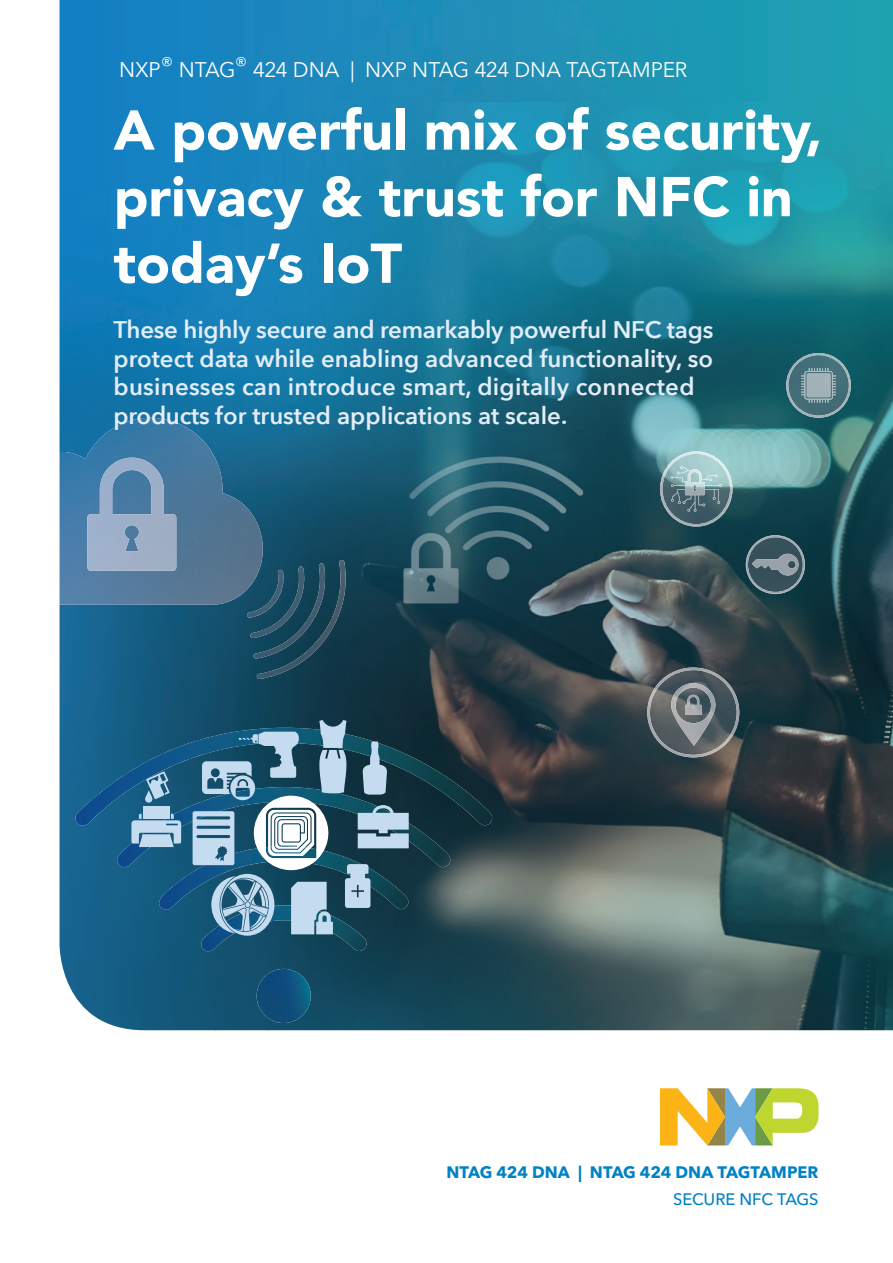
<style>
.page{position:relative;width:893px;height:1263px;background:#fff}
.page>*{position:absolute;margin:0;border:0;box-sizing:border-box;transform-origin:0 0}
.t1{font:900 55.5px/66.6px "Avenir";color:#fff}
.t2{font:600 24px/28.8px "Avenir Next";color:#e2edf8}
.t3{font:21px "Avenir Next LT Pro";letter-spacing:-.01em;color:#fff}
.t4{font:700 16.5px "Avenir Next LT Pro";letter-spacing:-.005em;color:#0082c5}
.t5{font:500 16.5px "Avenir Next LT Pro";letter-spacing:-.005em;color:#0082c5}
</style>
<div class="page">
<img style="left:268px;top:0;width:625px;height:1030px">
<img style="left:60px;top:0;width:208px;height:463px">
<img style="left:216px;top:463px;width:52px;height:567px">
<img style="left:60px;top:605px;width:156px;height:425px">
<img style="left:74px;top:728px;width:419px;height:98px">
<img style="left:116px;top:787px;width:335px;height:80px">
<img style="left:158px;top:846px;width:252px;height:64px">
<img style="left:200px;top:936px;width:167px;height:15px">
<img style="left:257px;top:969px;width:54px;height:54px;border-radius:27px">
<img style="left:660px;top:451px;width:72px;height:76px">
<img style="left:661px;top:452px;width:71px;height:74px">
<svg style="left:670px;top:466px;width:52px;height:46px;background:#708e94"></svg>
<img style="left:685px;top:469px;width:20px;height:26px">
<img style="left:786px;top:353px;width:65px;height:65px">
<img style="left:801px;top:368px;width:35px;height:35px">
<img style="left:807px;top:374px;width:23px;height:23px">
<img style="left:746px;top:535px;width:59px;height:59px">
<img style="left:746px;top:536px;width:58px;height:57px">
<img style="left:752px;top:554px;width:46px;height:21px">
<img style="left:647px;top:667px;width:92px;height:90px">
<img style="left:671px;top:683px;width:44px;height:63px">
<svg style="left:59px;top:452px;width:1px;height:153px"></svg>
<img style="left:60px;top:418px;width:203px;height:187px">
<img style="left:87px;top:458px;width:89px;height:113px">
<img style="left:257px;top:560px;width:91px;height:119px">
<img style="left:253px;top:563px;width:74px;height:95px">
<img style="left:250px;top:566px;width:56px;height:72px">
<img style="left:247px;top:570px;width:37px;height:48px">
<svg style="left:131px;top:814px;width:50px;height:33px;background:#9cbdd8"></svg>
<div style="left:143px;top:806px;width:27px;height:13px;background:#c5dcf0"></div>
<svg style="left:193px;top:720px;width:216px;height:216px;background:#557d91"></svg>
<svg style="left:145px;top:771px;width:25px;height:32px"></svg>
<svg style="left:660px;top:1088px;width:159px;height:57px"></svg>
<p class="t3" style="left:119px;top:57px;width:570px">NXP® NTAG® 424 DNA | NXP NTAG 424 DNA TAGTAMPER</p>
<h1 class="t1" style="left:114px;top:96px;width:710px">A powerful mix of security, privacy &amp; trust for NFC in today’s IoT</h1>
<p class="t2" style="left:114px;top:314px;width:601px">These highly secure and remarkably powerful NFC tags protect data while enabling advanced functionality, so businesses can introduce smart, digitally connected products for trusted applications at scale.</p>
<p class="t4" style="left:446px;top:1162px;width:374px">NTAG 424 DNA | NTAG 424 DNA TAGTAMPER</p>
<p class="t5" style="left:673px;top:1189px;width:147px">SECURE NFC TAGS</p>
</div>
